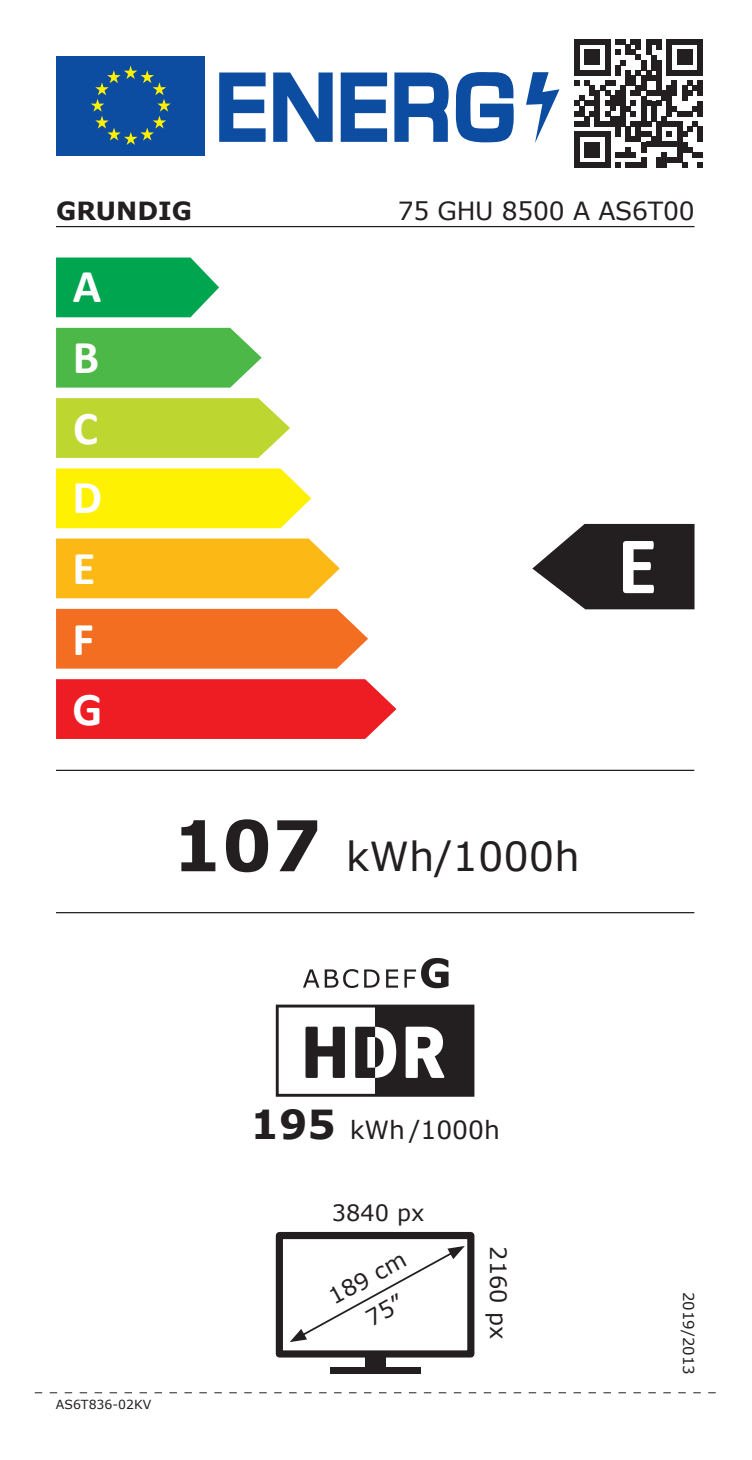
<style>
.page{position:relative;width:752px;height:1460px;background:#fff}
.page>*{position:absolute;margin:0;border:0;box-sizing:border-box;transform-origin:0 0}
.t1{font:700 47.25px/70.5px "Calibri";color:#fff}
.t2{font:40px "Verdana";color:#231f20}
.t3{font:25px "Verdana";letter-spacing:-.01em;color:#231f20}
.t4{font:700 25px "Verdana";color:#231f20}
.t5{font:22.5px "Verdana";color:#231f20}
.t6{font:15px "Verdana";color:#231f20}
.t7{font:12.5px "Verdana";color:#231f20}
.s1{font-weight:700;font-size:70px}
.s2{font-weight:700;font-size:40px}
</style>
<div class="page">
<hr style="left:56px;top:226px;width:638px;height:1px;background:#231f20">
<div style="left:56px;top:57px;width:149px;height:99px;background:#0d4da1"></div>
<svg style="left:91px;top:66px;width:80px;height:79px"></svg>
<svg style="left:219px;top:73px;width:46px;height:69px"></svg>
<svg style="left:273px;top:73px;width:59px;height:69px"></svg>
<svg style="left:340px;top:73px;width:47px;height:69px"></svg>
<svg style="left:394px;top:73px;width:54px;height:69px"></svg>
<svg style="left:455px;top:72px;width:58px;height:70px"></svg>
<svg style="left:526px;top:72px;width:33px;height:71px"></svg>
<svg style="left:35px;top:1392px;width:680px;height:1px"></svg>
<svg style="left:574px;top:39px;width:128px;height:129px"></svg>
<svg style="left:56px;top:679px;width:340px;height:60px;background:#ee262c"></svg>
<div style="left:56px;top:609px;width:312px;height:60px;background:#f36e21"></div>
<div style="left:56px;top:539px;width:283px;height:59px;background:#fcb814"></div>
<svg style="left:56px;top:468px;width:255px;height:60px;background:#fff110"></svg>
<svg style="left:56px;top:398px;width:234px;height:60px;background:#c2d83d"></svg>
<svg style="left:56px;top:328px;width:205px;height:60px;background:#5abd56"></svg>
<svg style="left:56px;top:258px;width:163px;height:59px;background:#15ac5e"></svg>
<svg style="left:532px;top:524px;width:162px;height:85px"></svg>
<div style="left:364px;top:1351px;width:21px;height:18px;background:#231f20"></div>
<div style="left:330px;top:1367px;width:90px;height:7px;background:#231f20"></div>
<div style="left:275px;top:1232px;width:199px;height:125px;border:7px solid #231f20"></div>
<hr style="left:56px;top:770px;width:638px;height:1px;background:#231f20">
<hr style="left:56px;top:912px;width:638px;height:1px;background:#231f20">
<svg style="left:303px;top:969px;width:55px;height:19px"></svg>
<svg style="left:364px;top:969px;width:15px;height:19px"></svg>
<svg style="left:386px;top:969px;width:12px;height:19px"></svg>
<svg style="left:404px;top:958px;width:44px;height:30px"></svg>
<svg style="left:276px;top:1005px;width:198px;height:92px"></svg>
<svg style="left:290px;top:1246px;width:174px;height:96px"></svg>
<p class="t4" style="left:56px;top:194px;width:137px">GRUNDIG</p>
<p class="t3" style="left:397px;top:195px;width:298px">75 GHU 8500 A AS6T00</p>
<h1 class="t1" style="left:73px;top:251px;width:31px">A<br>B<br>C<br>D<br>E<br>F<br>G</h1>
<h2 class="t2" style="left:172px;top:831px;width:409px"><span class="s1">107</span> kWh/1000h</h2>
<p class="t7" style="left:56px;top:1396px;width:97px">AS6T836-02KV</p>
<p class="t3" style="left:250px;top:1114px;width:251px"><span class="s2">195</span> kWh /1000h</p>
<p class="t5" style="left:332px;top:1198px;width:94px">3840 px</p>
<p class="t5" style="left:323px;top:1285px;width:86px;rotate:-28deg">189 cm</p>
<p class="t5" style="left:512px;top:1246px;width:94px;rotate:90deg">2160 px</p>
<p class="t6" style="left:697px;top:1292px;width:85px;rotate:90deg">2019/2013</p>
</div>
